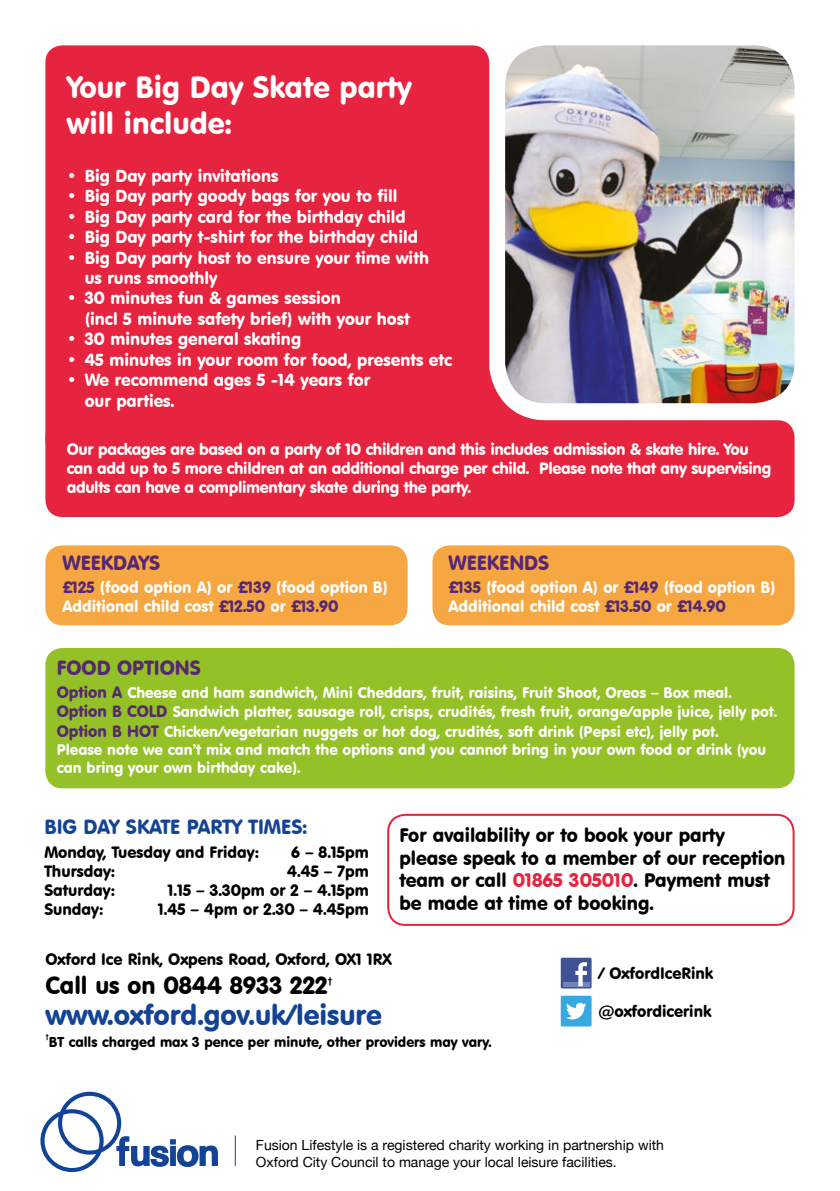
<style>
.page{position:relative;width:840px;height:1191px;background:#fff}
.page>*{position:absolute;margin:0;border:0;box-sizing:border-box;transform-origin:0 0}
.t1{font:30px/36px "VAG Rounded BT";color:#fff}
.t2{font:28px "VAG Rounded BT";color:#134395}
.t3{font:24px "VAG Rounded BT";color:#000}
.t4{font:20px "VAG Rounded BT";color:#562774}
.t5{font:20px "VAG Rounded BT";color:#134395}
.t6{font:19.2px/23px "VAG Rounded BT";color:#000}
.t7{font:17px/20.4px "VAG Rounded BT";color:#fff}
.t8{font:16px/19.2px "VAG Rounded BT";letter-spacing:-.02em;color:#fff}
.t9{font:16px "VAG Rounded BT";color:#000}
.t10{font:16px/19.2px "VAG Rounded BT";color:#fff}
.t11{font:15px/18.6px "VAG Rounded BT";color:#fff}
.t12{font:14px/16.6px "Helvetica Neue";color:#000}
.t13{font:14px "VAG Rounded BT";color:#000}
.t14{font:9.4px "VAG Rounded BT";color:#000}
.t15{font:7px "VAG Rounded BT";color:#000}
.s1{color:#562774}
.s2{font-size:16px;color:#562774}
.s3{color:#e6243f}
</style>
<div class="page">
<hr style="left:235px;top:1135px;width:1px;height:31px;background:#134395">
<div style="left:45px;top:420px;width:749px;height:97px;background:#e6243f;border-radius:17px"></div>
<div style="left:45px;top:45px;width:444px;height:413px;background:#e6243f;border-radius:17px"></div>
<img style="left:505px;top:45px;width:289px;height:358px">
<svg style="left:489px;top:367px;width:56px;height:54px"></svg>
<div style="left:45px;top:545px;width:362px;height:80px;background:#f7a742;border-radius:17px"></div>
<div style="left:432px;top:545px;width:362px;height:80px;background:#f7a742;border-radius:17px"></div>
<div style="left:45px;top:648px;width:749px;height:140px;background:#94c127;border-radius:17px"></div>
<div style="left:387px;top:814px;width:407px;height:112px;border:2px solid #e6243f;border-radius:17px"></div>
<div style="left:560px;top:957px;width:31px;height:31px;background:#3e5294;border-radius:2px"></div>
<hr style="left:562px;top:982px;width:27px;height:4px;background:#7186b6">
<svg style="left:575px;top:962px;width:11px;height:24px"></svg>
<div style="left:560px;top:995px;width:31px;height:31px;background:#38a8e0;border-radius:2px"></div>
<svg style="left:566px;top:1002px;width:20px;height:17px"></svg>
<svg style="left:40px;top:1091px;width:178px;height:81px"></svg>
<p class="t1" style="left:67px;top:68px;width:346px">Your Big Day Skate party will include:</p>
<p class="t7" style="left:67px;top:165px;width:213px">• Big Day party invitations</p>
<p class="t7" style="left:67px;top:186px;width:332px">• Big Day party goody bags for you to fill</p>
<p class="t7" style="left:67px;top:206px;width:340px">• Big Day party card for the birthday child</p>
<p class="t7" style="left:67px;top:227px;width:352px">• Big Day party t-shirt for the birthday child</p>
<p class="t7" style="left:85px;top:247px;width:345px;text-indent:-18px">• Big Day party host to ensure your time with us runs smoothly</p>
<p class="t7" style="left:85px;top:288px;width:326px;text-indent:-18px">• 30 minutes fun &amp; games session<br>(incl 5 minute safety brief) with your host</p>
<p class="t7" style="left:67px;top:329px;width:236px">• 30 minutes general skating</p>
<p class="t7" style="left:67px;top:349px;width:387px">• 45 minutes in your room for food, presents etc</p>
<p class="t7" style="left:85px;top:369px;width:287px;text-indent:-18px">• We recommend ages 5 -14 years for our parties.</p>
<p class="t8" style="left:67px;top:439px;width:705px">Our packages are based on a party of 10 children and this includes admission &amp; skate hire. You can add up to 5 more children at an additional charge per child. Please note that any supervising adults can have a complimentary skate during the party.</p>
<p class="t4" style="left:62px;top:550px;width:99px">WEEKDAYS</p>
<p class="t10" style="left:62px;top:577px;width:327px"><span class="s1">£125</span> (food option A) or <span class="s1">£139</span> (food option B)<br>Additional child cost <span class="s1">£12.50</span> or <span class="s1">£13.90</span></p>
<p class="t4" style="left:448px;top:550px;width:102px">WEEKENDS</p>
<p class="t10" style="left:448px;top:577px;width:328px"><span class="s1">£135</span> (food option A) or <span class="s1">£149</span> (food option B)<br>Additional child cost <span class="s1">£13.50</span> or <span class="s1">£14.90</span></p>
<p class="t4" style="left:57px;top:655px;width:146px">FOOD OPTIONS</p>
<p class="t11" style="left:57px;top:683px;width:721px"><span class="s2">Option A</span> Cheese and ham sandwich, Mini Cheddars, fruit, raisins, Fruit Shoot, Oreos – Box meal.<br><span class="s2">Option B COLD</span> Sandwich platter, sausage roll, crisps, crudités, fresh fruit, orange/apple juice, jelly pot.<br><span class="s2">Option B HOT</span> Chicken/vegetarian nuggets or hot dog, crudités, soft drink (Pepsi etc), jelly pot.<br>Please note we can’t mix and match the options and you cannot bring in your own food or drink (you can bring your own birthday cake).</p>
<p class="t5" style="left:44px;top:814px;width:264px">BIG DAY SKATE PARTY TIMES:</p>
<p class="t9" style="left:44px;top:841px;width:216px">Monday, Tuesday and Friday:</p>
<p class="t9" style="left:291px;top:841px;width:79px">6 – 8.15pm</p>
<p class="t9" style="left:44px;top:861px;width:72px">Thursday:</p>
<p class="t9" style="left:287px;top:861px;width:83px">4.45 – 7pm</p>
<p class="t9" style="left:44px;top:880px;width:72px">Saturday:</p>
<p class="t9" style="left:168px;top:880px;width:202px">1.15 – 3.30pm or 2 – 4.15pm</p>
<p class="t9" style="left:44px;top:899px;width:60px">Sunday:</p>
<p class="t9" style="left:158px;top:899px;width:212px">1.45 – 4pm or 2.30 – 4.45pm</p>
<p class="t6" style="left:399px;top:823px;width:387px">For availability or to book your party please speak to a member of our reception team or call <span class="s3">01865 305010</span>. Payment must be made at time of booking.</p>
<p class="t9" style="left:45px;top:949px;width:347px">Oxford Ice Rink, Oxpens Road, Oxford, OX1 1RX</p>
<p class="t9" style="left:598px;top:963px;width:116px">/ OxfordIceRink</p>
<h1 class="t3" style="left:45px;top:970px;width:284px">Call us on 0844 8933 222</h1>
<h1 class="t14" style="left:328px;top:975px;width:6px">†</h1>
<h2 class="t2" style="left:45px;top:997px;width:338px">www.oxford.gov.uk/leisure</h2>
<p class="t9" style="left:598px;top:1001px;width:114px">@oxfordicerink</p>
<p class="t15" style="left:45px;top:1032px;width:5px">†</p>
<p class="t13" style="left:49px;top:1033px;width:444px">BT calls charged max 3 pence per minute, other providers may vary.</p>
<p class="t12" style="left:256px;top:1137px;width:409px">Fusion Lifestyle is a registered charity working in partnership with<br>Oxford City Council to manage your local leisure facilities.</p>
</div>
